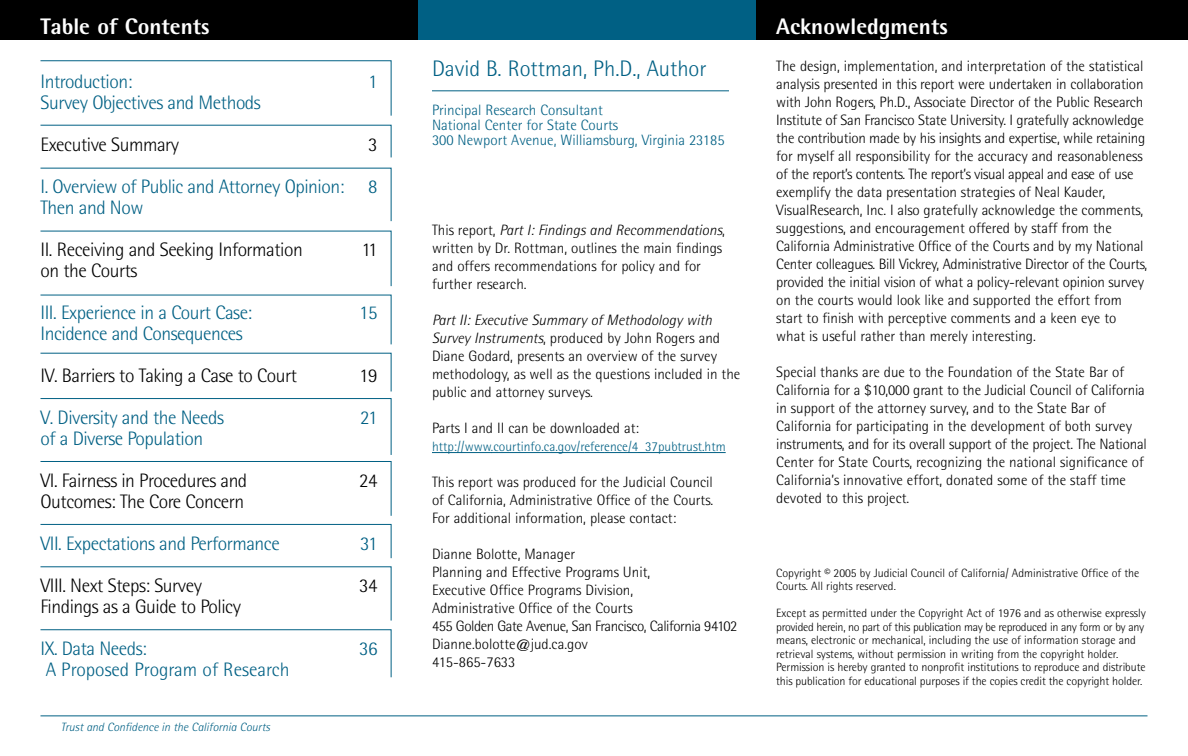
<style>
.page{position:relative;width:1188px;height:756px;background:#fff}
.page>*{position:absolute;margin:0;border:0;box-sizing:border-box;transform-origin:0 0}
.t1{font:800 22.5px "Rotis Semi Sans";color:#fff}
.t2{font:300 22.5px "Rotis Semi Sans";color:#006084}
.t3{font:300 19.5px/21px "Rotis Semi Sans";letter-spacing:-.025em;color:#006084}
.t4{font:300 19.5px "Rotis Semi Sans";letter-spacing:-.025em;color:#000}
.t5{font:300 19.5px "Rotis Semi Sans";color:#006084}
.t6{font:300 15px/18px "Rotis Semi Sans";color:#000}
.t7{font:300 15px/15px "Rotis Semi Sans";color:#006084}
.t8{font:300 13.5px "Rotis Semi Sans";color:#006084}
.t9{font:300 12px/13.5px "Rotis Semi Sans";color:#000}
.t10{font:italic 300 12px "Rotis Semi Sans";color:#006084}
.s1{font-style:italic}
</style>
<div class="page">
<div style="left:0;top:0;width:418px;height:40px;background:#000"></div>
<hr style="left:40px;top:716px;width:1108px;height:1px;background:#006084">
<svg style="left:40px;top:60px;width:352px;height:56px"></svg>
<svg style="left:40px;top:124px;width:352px;height:34px"></svg>
<svg style="left:40px;top:167px;width:352px;height:55px"></svg>
<svg style="left:40px;top:230px;width:352px;height:57px"></svg>
<svg style="left:40px;top:294px;width:352px;height:51px"></svg>
<svg style="left:40px;top:352px;width:352px;height:40px"></svg>
<svg style="left:40px;top:398px;width:352px;height:118px"></svg>
<svg style="left:40px;top:524px;width:352px;height:35px"></svg>
<svg style="left:40px;top:566px;width:352px;height:55px"></svg>
<svg style="left:40px;top:629px;width:352px;height:49px"></svg>
<div style="left:756px;top:0;width:432px;height:40px;background:#000"></div>
<hr style="left:432px;top:452px;width:60px;height:1px;background:#006084">
<hr style="left:491px;top:452px;width:94px;height:1px;background:#006084">
<svg style="left:584px;top:452px;width:20px;height:1px"></svg>
<hr style="left:604px;top:452px;width:122px;height:1px;background:#006084">
<div style="left:418px;top:0;width:338px;height:40px;background:#006084"></div>
<hr style="left:432px;top:90px;width:297px;height:1px;background:#006084">
<h1 class="t1" style="left:40px;top:18px;width:171px">Table of Contents</h1>
<h2 class="t3" style="left:40px;top:73px;width:93px">Introduction:</h2>
<h2 class="t3" style="left:368px;top:73px;width:11px">1</h2>
<h2 class="t3" style="left:40px;top:94px;width:222px">Survey Objectives and Methods</h2>
<h2 class="t4" style="left:40px;top:138px;width:140px">Executive Summary</h2>
<h2 class="t4" style="left:368px;top:138px;width:11px">3</h2>
<h2 class="t3" style="left:40px;top:178px;width:339px">I. Overview of Public and Attorney Opinion: 8<br>Then and Now</h2>
<h2 class="t4" style="left:40px;top:243px;width:264px">II. Receiving and Seeking Information</h2>
<h2 class="t4" style="left:361px;top:243px;width:18px">11</h2>
<h2 class="t4" style="left:40px;top:264px;width:98px">on the Courts</h2>
<h2 class="t3" style="left:40px;top:304px;width:213px">III. Experience in a Court Case:</h2>
<h2 class="t3" style="left:359px;top:304px;width:20px">15</h2>
<h2 class="t3" style="left:40px;top:325px;width:204px">Incidence and Consequences</h2>
<h2 class="t4" style="left:40px;top:369px;width:258px">IV. Barriers to Taking a Case to Court</h2>
<h2 class="t4" style="left:359px;top:369px;width:20px">19</h2>
<h2 class="t3" style="left:40px;top:409px;width:185px">V. Diversity and the Needs</h2>
<h2 class="t3" style="left:360px;top:409px;width:19px">21</h2>
<h2 class="t3" style="left:40px;top:430px;width:164px">of a Diverse Population</h2>
<h2 class="t4" style="left:40px;top:474px;width:208px">VI. Fairness in Procedures and</h2>
<h2 class="t4" style="left:359px;top:474px;width:20px">24</h2>
<h2 class="t4" style="left:40px;top:495px;width:205px">Outcomes: The Core Concern</h2>
<h2 class="t3" style="left:40px;top:535px;width:241px">VII. Expectations and Performance</h2>
<h2 class="t3" style="left:360px;top:535px;width:19px">31</h2>
<h2 class="t4" style="left:40px;top:579px;width:163px">VIII. Next Steps: Survey</h2>
<h2 class="t4" style="left:359px;top:579px;width:20px">34</h2>
<h2 class="t4" style="left:40px;top:600px;width:202px">Findings as a Guide to Policy</h2>
<h2 class="t3" style="left:40px;top:640px;width:108px">IX. Data Needs:</h2>
<h2 class="t3" style="left:359px;top:640px;width:20px">36</h2>
<h2 class="t5" style="left:46px;top:663px;width:245px">A Proposed Program of Research</h2>
<p class="t10" style="left:61px;top:722px;width:211px">Trust and Confidence in the California Courts</p>
<h1 class="t2" style="left:432px;top:61px;width:276px">David B. Rottman, Ph.D., Author</h1>
<p class="t7" style="left:432px;top:104px;width:294px">Principal Research Consultant<br>National Center for State Courts<br>300 Newport Avenue, Williamsburg, Virginia 23185</p>
<p class="t6" style="left:432px;top:223px;width:294px">This report, <span class="s1">Part I: Findings and Recommendations</span>, written by Dr. Rottman, outlines the main findings and offers recommendations for policy and for further research.</p>
<p class="t6" style="left:432px;top:313px;width:310px"><span class="s1">Part II: Executive Summary of Methodology with Survey Instruments</span>, produced by John Rogers and Diane Godard, presents an overview of the survey methodology, as well as the questions included in the public and attorney surveys.</p>
<p class="t6" style="left:432px;top:421px;width:209px">Parts I and II can be downloaded at:</p>
<p class="t8" style="left:432px;top:442px;width:295px">http://www.courtinfo.ca.gov/reference/4_37pubtrust.htm</p>
<p class="t6" style="left:432px;top:475px;width:283px;text-align:justify">This report was produced for the Judicial Council of California, Administrative Office of the Courts.<br>For additional information, please contact:</p>
<p class="t6" style="left:432px;top:547px;width:307px">Dianne Bolotte, Manager<br>Planning and Effective Programs Unit,<br>Executive Office Programs Division,<br>Administrative Office of the Courts<br>455 Golden Gate Avenue, San Francisco, California 94102<br>Dianne.bolotte@jud.ca.gov<br>415-865-7633</p>
<h1 class="t1" style="left:776px;top:18px;width:173px">Acknowledgments</h1>
<p class="t6" style="left:776px;top:58px;width:373px">The design, implementation, and interpretation of the statistical analysis presented in this report were undertaken in collaboration with John Rogers, Ph.D., Associate Director of the Public Research Institute of San Francisco State University. I gratefully acknowledge the contribution made by his insights and expertise, while retaining for myself all responsibility for the accuracy and reasonableness of the report’s contents. The report’s visual appeal and ease of use exemplify the data presentation strategies of Neal Kauder, VisualResearch, Inc. I also gratefully acknowledge the comments, suggestions, and encouragement offered by staff from the California Administrative Office of the Courts and by my National Center colleagues. Bill Vickrey, Administrative Director of the Courts, provided the initial vision of what a policy-relevant opinion survey on the courts would look like and supported the effort from start to finish with perceptive comments and a keen eye to what is useful rather than merely interesting.</p>
<p class="t6" style="left:776px;top:364px;width:372px">Special thanks are due to the Foundation of the State Bar of California for a $10,000 grant to the Judicial Council of California in support of the attorney survey, and to the State Bar of California for participating in the development of both survey instruments, and for its overall support of the project. The National Center for State Courts, recognizing the national significance of California’s innovative effort, donated some of the staff time devoted to this project.</p>
<p class="t9" style="left:776px;top:567px;width:365px">Copyright © 2005 by Judicial Council of California/ Administrative Office of the<br>Courts. All rights reserved.</p>
<p class="t9" style="left:776px;top:607px;width:371px">Except as permitted under the Copyright Act of 1976 and as otherwise expressly provided herein, no part of this publication may be reproduced in any form or by any means, electronic or mechanical, including the use of information storage and retrieval systems, without permission in writing from the copyright holder.<br>Permission is hereby granted to nonprofit institutions to reproduce and distribute this publication for educational purposes if the copies credit the copyright holder.</p>
</div>
